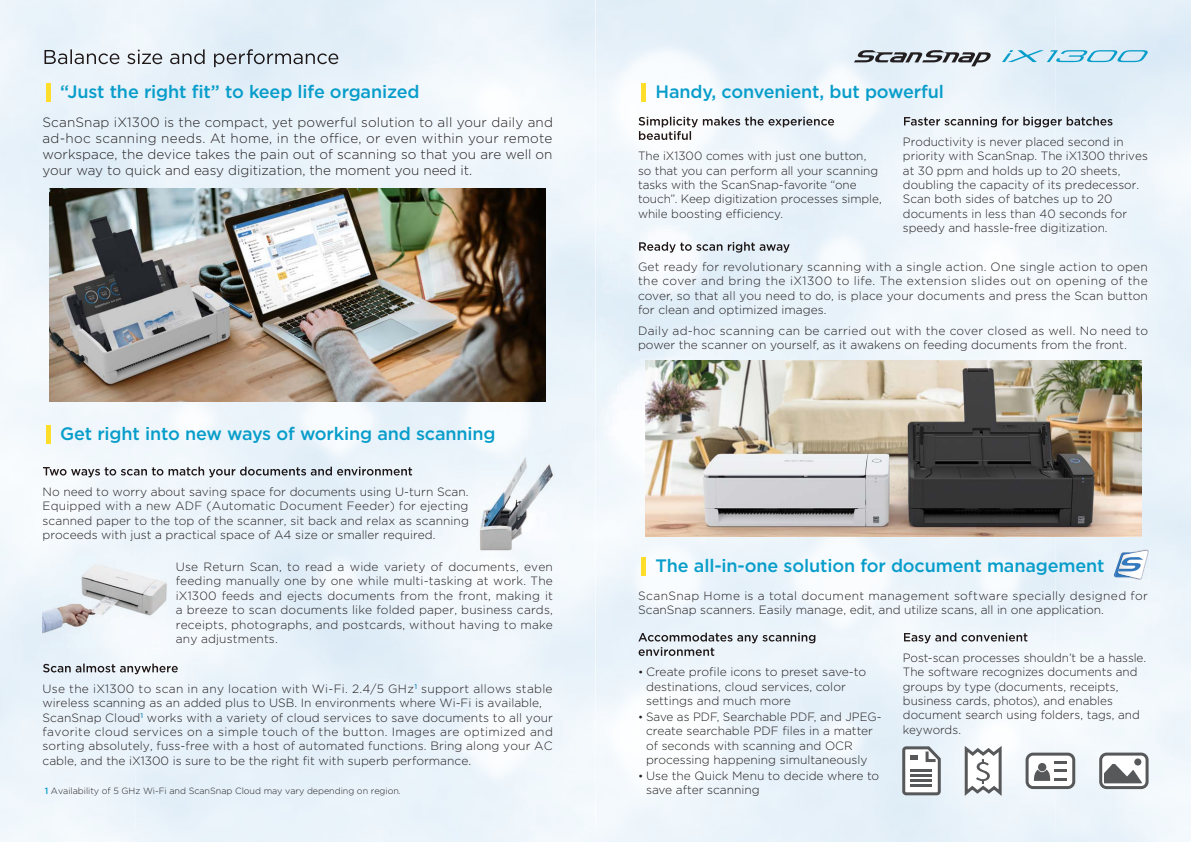
<style>
.page{position:relative;width:1191px;height:842px;background:#fff}
.page>*{position:absolute;margin:0;border:0;box-sizing:border-box;transform-origin:0 0}
.t1{font:500 18px "Gotham";letter-spacing:-.01em;color:#079dca}
.t2{font:300 13.5px/16.2px "Gotham";color:#231f20;text-align:justify}
.t3{font:300 12px/14.4px "Gotham";color:#231f20}
.t4{font:300 9px "Gotham";letter-spacing:-.005em;color:#231f20}
.s1{font-weight:500;color:#079dca}
.s2{font-size:11.2px}
</style>
<div class="page">
<img style="left:0;top:0;width:140px;height:315px">
<div style="left:0;top:315px;width:135px;height:246px;background:#f3f8fc"></div>
<img style="left:135px;top:13px;width:425px;height:425px">
<hr style="left:46px;top:83px;width:4px;height:18px;background:#ffdd2b">
<img style="left:44px;top:49px;width:28px;height:15px">
<img style="left:75px;top:53px;width:21px;height:11px">
<img style="left:99px;top:49px;width:36px;height:18px">
<img style="left:135px;top:49px;width:138px;height:18px">
<img style="left:275px;top:53px;width:40px;height:11px">
<img style="left:317px;top:53px;width:21px;height:11px">
<hr style="left:46px;top:425px;width:4px;height:18px;background:#ffdd2b">
<img style="left:43px;top:467px;width:92px;height:10px">
<img style="left:135px;top:467px;width:238px;height:10px">
<img style="left:375px;top:469px;width:17px;height:6px">
<img style="left:393px;top:467px;width:19px;height:9px">
<img style="left:43px;top:664px;width:92px;height:10px">
<img style="left:135px;top:664px;width:43px;height:10px">
<img style="left:50px;top:189px;width:496px;height:213px">
<img style="left:478px;top:456px;width:76px;height:98px">
<img style="left:43px;top:557px;width:126px;height:90px">
<svg style="left:595px;top:35px;width:460px;height:807px;fill:#edf5fb"></svg>
<div style="left:595px;top:0;width:596px;height:35px;background:#e4eff8"></div>
<img style="left:1055px;top:35px;width:136px;height:631px">
<hr style="left:642px;top:83px;width:4px;height:18px;background:#ffdd2b">
<hr style="left:642px;top:558px;width:4px;height:18px;background:#ffdd2b">
<img style="left:638px;top:117px;width:196px;height:10px">
<img style="left:639px;top:131px;width:52px;height:9px">
<img style="left:1055px;top:117px;width:57px;height:10px">
<img style="left:904px;top:117px;width:151px;height:10px">
<img style="left:639px;top:242px;width:150px;height:11px">
<img style="left:638px;top:633px;width:178px;height:10px">
<img style="left:638px;top:647px;width:76px;height:9px">
<img style="left:904px;top:633px;width:123px;height:10px">
<img style="left:645px;top:361px;width:496px;height:176px">
<svg style="left:854px;top:50px;width:137px;height:16px"></svg>
<svg style="left:1002px;top:50px;width:146px;height:12px"></svg>
<img style="left:1115px;top:549px;width:34px;height:32px">
<img style="left:1116px;top:549px;width:33px;height:31px">
<svg style="left:1113px;top:550px;width:35px;height:29px"></svg>
<svg style="left:900px;top:745px;width:42px;height:52px"></svg>
<div style="left:910px;top:755px;width:8px;height:5px;background:#57585a"></div>
<hr style="left:910px;top:769px;width:21px;height:3px;background:#57585a">
<hr style="left:910px;top:774px;width:21px;height:3px;background:#57585a">
<hr style="left:910px;top:779px;width:21px;height:2px;background:#57585a">
<hr style="left:910px;top:784px;width:21px;height:2px;background:#57585a">
<div style="left:1027px;top:754px;width:46px;height:33px;background:#fff;border-radius:6px"></div>
<div style="left:1025px;top:753px;width:50px;height:36px;border:3px solid #57585a;border-radius:6px"></div>
<svg style="left:1034px;top:761px;width:32px;height:20px"></svg>
<svg style="left:963px;top:743px;width:40px;height:56px"></svg>
<div style="left:1099px;top:752px;width:49px;height:37px;border:3px solid #57585a;border-radius:6px"></div>
<div style="left:1134px;top:758px;width:7px;height:7px;background:#57585a;border-radius:50%"></div>
<svg style="left:1104px;top:764px;width:38px;height:19px"></svg>
<h1 class="t1" style="left:60px;top:80px;width:361px">“Just the right fit” to keep life organized</h1>
<p class="t2" style="left:43px;top:113px;width:512px">ScanSnap iX1300 is the compact, yet powerful solution to all your daily and ad-hoc scanning needs. At home, in the o-ce, or even within your remote workspace, the device takes the pain out of scanning so that you are well on your way to quick and easy digitization, the moment you need it.</p>
<h1 class="t1" style="left:60px;top:422px;width:437px">Get right into new ways of working and scanning</h1>
<p class="t3" style="left:43px;top:484px;width:428px;text-align:justify">No need to worry about saving space for documents using U-turn Scan.<br>Equipped with a new ADF (Automatic Document Feeder) for ejecting scanned paper to the top of the scanner, sit back and relax as scanning proceeds with just a practical space of A4 size or smaller required.</p>
<p class="t3" style="left:176px;top:559px;width:379px;text-align:justify">Use Return Scan, to read a wide variety of documents, even feeding manually one by one while multi-tasking at work. The iX1300 feeds and ejects documents from the front, making it a breeze to scan documents like folded paper, business cards, receipts, photographs, and postcards, without having to make any adjustments.</p>
<p class="t3" style="left:43px;top:681px;width:512px">Use the iX1300 to scan in any location with Wi-Fi. 2.4/5 GHz<sup>1</sup> support allows stable wireless scanning as an added plus to USB. In environments where Wi-Fi is available, ScanSnap Cloud<sup>1</sup> works with a variety of cloud services to save documents to all your favorite cloud services on a simple touch of the button. Images are optimized and sorting absolutely, fuss-free with a host of automated functions. Bring along your AC cable, and the iX1300 is sure to be the right fit with superb performance.</p>
<p class="t4" style="left:45px;top:785px;width:358px"><span class="s1">1</span> Availability of 5 GHz Wi-Fi and ScanSnap Cloud may vary depending on region.</p>
<h1 class="t1" style="left:655px;top:80px;width:290px">Handy, convenient, but powerful</h1>
<p class="t3" style="left:903px;top:134px;width:246px">Productivity is never placed second in priority with ScanSnap. The iX1300 thrives at 30 ppm and holds up to 20 sheets, doubling the capacity of its predecessor.<br>Scan both sides of batches up to 20 documents in less than 40 seconds for speedy and hassle-free digitization.</p>
<p class="t3" style="left:638px;top:259px;width:511px;text-align:justify">Get ready for revolutionary scanning with a single action. One single action to open the cover and bring the iX1300 to life. The extension slides out on opening of the cover, so that all you need to do, is place your documents and press the Scan button for clean and optimized images.</p>
<p class="t3" style="left:638px;top:323px;width:511px">Daily ad-hoc scanning can be carried out with the cover closed as well. No need to power the scanner on yourself, as it awakens on feeding documents from the front.</p>
<p class="t3" style="left:638px;top:148px;width:245px">The iX1300 comes with just one button, so that you can perform all your scanning tasks with the ScanSnap-favorite “one touch”. Keep digitization processes simple, while boosting e ciency.</p>
<h1 class="t1" style="left:655px;top:554px;width:450px">The all-in-one solution for document management</h1>
<p class="t3" style="left:638px;top:588px;width:511px">ScanSnap Home is a total document management software specially designed for<br>ScanSnap scanners. Easily manage, edit, and utilize scans, all in one application.</p>
<p class="t3" style="left:646px;top:664px;width:222px;text-indent:-8px"><span class="s2">•</span> Create profile icons to preset save-to destinations, cloud services, color settings and much more</p>
<p class="t3" style="left:646px;top:709px;width:237px;text-indent:-8px"><span class="s2">•</span> Save as PDF, Searchable PDF, and JPEG&shy;create searchable PDF files in a matter of seconds with scanning and OCR processing happening simultaneously</p>
<p class="t3" style="left:646px;top:768px;width:235px;text-indent:-8px"><span class="s2">•</span> Use the Quick Menu to decide where to save after scanning</p>
<p class="t3" style="left:903px;top:650px;width:245px">Post-scan processes shouldn’t be a hassle.<br>The software recognizes documents and groups by type (documents, receipts, business cards, photos), and enables document search using folders, tags, and keywords.</p>
</div>
